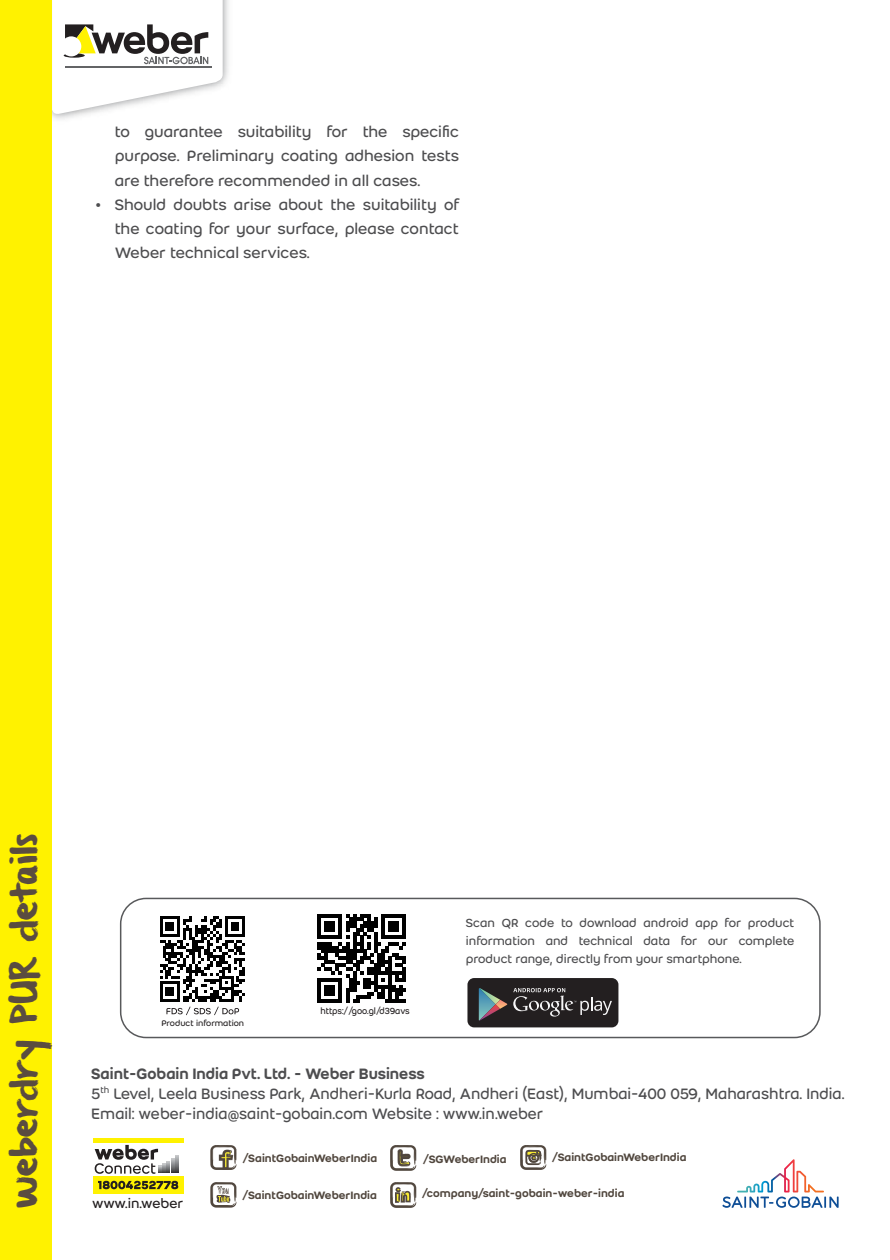
<style>
.page{position:relative;width:890px;height:1260px;background:#fff}
.page>*{position:absolute;margin:0;border:0;box-sizing:border-box;transform-origin:0 0}
.t1{font:30px "Weber Brush";letter-spacing:-.005em;color:#5a4c40}
.t2{font:16.5px/24px "Weber";color:#4d4d4f}
.t3{font:500 16.5px "Weber";color:#4d4d4f}
.t4{font:14.55px "Weber";color:#231f20}
.t5{font:12.9px/18px "Weber";color:#4d4d4f;text-align:justify}
.t6{font:500 11.7px "Weber";color:#51473e}
.t7{font:9.75px "Weber";color:#231f20;scale:.93 1}
.t8{font:9px "Weber";color:#231f20}
.s1{font-weight:500}
</style>
<div class="page">
<svg style="left:722px;top:1159px;width:116px;height:48px"></svg>
<img style="left:52px;top:0;width:177px;height:119px">
<svg style="left:52px;top:0;width:170px;height:115px"></svg>
<div style="left:0;top:0;width:52px;height:1259px;background:#fff200"></div>
<svg style="left:210px;top:1145px;width:26px;height:24px"></svg>
<svg style="left:390px;top:1145px;width:26px;height:25px"></svg>
<svg style="left:520px;top:1145px;width:26px;height:24px"></svg>
<svg style="left:210px;top:1182px;width:26px;height:25px"></svg>
<svg style="left:390px;top:1182px;width:26px;height:25px"></svg>
<svg style="left:93px;top:1138px;width:91px;height:56px"></svg>
<svg style="left:93px;top:1138px;width:90px;height:3px"></svg>
<div style="left:93px;top:1176px;width:90px;height:17px;background:#fff200"></div>
<svg style="left:171px;top:1157px;width:3px;height:15px"></svg>
<svg style="left:176px;top:1154px;width:2px;height:18px"></svg>
<svg style="left:98px;top:1180px;width:80px;height:8px"></svg>
<svg style="left:95px;top:1144px;width:75px;height:29px"></svg>
<div style="left:120px;top:897px;width:700px;height:140px;border:2px solid #58595b;border-radius:25px"></div>
<svg style="left:317px;top:914px;width:89px;height:88px"></svg>
<div style="left:467px;top:977px;width:151px;height:50px;background:#231f20;border-radius:7px"></div>
<svg style="left:478px;top:988px;width:29px;height:32px"></svg>
<svg style="left:513px;top:988px;width:98px;height:28px"></svg>
<svg style="left:160px;top:916px;width:85px;height:98px"></svg>
<p class="t3" style="left:96px;top:192px;width:7px">•</p>
<p class="t2" style="left:115px;top:120px;width:345px">to guarantee suitability for the specific purpose. Preliminary coating adhesion tests are therefore recommended in all cases.<br>Should doubts arise about the suitability of the coating for your surface, please contact Weber technical services.</p>
<h1 class="t1" style="left:9px;top:1207px;width:375px;rotate:-90deg">weberdry PUR details</h1>
<p class="t8" style="left:161px;top:1016px;width:84px">Product information</p>
<p class="t7" style="left:320px;top:1004px;width:97px">https://goo.gl/d39avs</p>
<p class="t5" style="left:466px;top:913px;width:330px">Scan QR code to download android app for product information and technical data for our complete product range, directly from your smartphone.</p>
<p class="t2" style="left:91px;top:1063px;width:754px;line-height:19.8px"><span class="s1">Saint-Gobain India Pvt. Ltd. - Weber Business<br></span>5<sup>th</sup> Level, Leela Business Park, Andheri-Kurla Road, Andheri (East), Mumbai-400 059, Maharashtra. India.<br>Email: weber-india@saint-gobain.com Website : www.in.weber</p>
<p class="t6" style="left:242px;top:1149px;width:136px">/SaintGobainWeberIndia</p>
<p class="t6" style="left:422px;top:1149px;width:85px">/SGWeberIndia</p>
<p class="t6" style="left:242px;top:1186px;width:136px">/SaintGobainWeberIndia</p>
<p class="t6" style="left:422px;top:1184px;width:204px">/company/saint-gobain-weber-india</p>
<p class="t6" style="left:551px;top:1148px;width:136px">/SaintGobainWeberIndia</p>
<p class="t4" style="left:92px;top:1192px;width:92px">www.in.weber</p>
</div>
